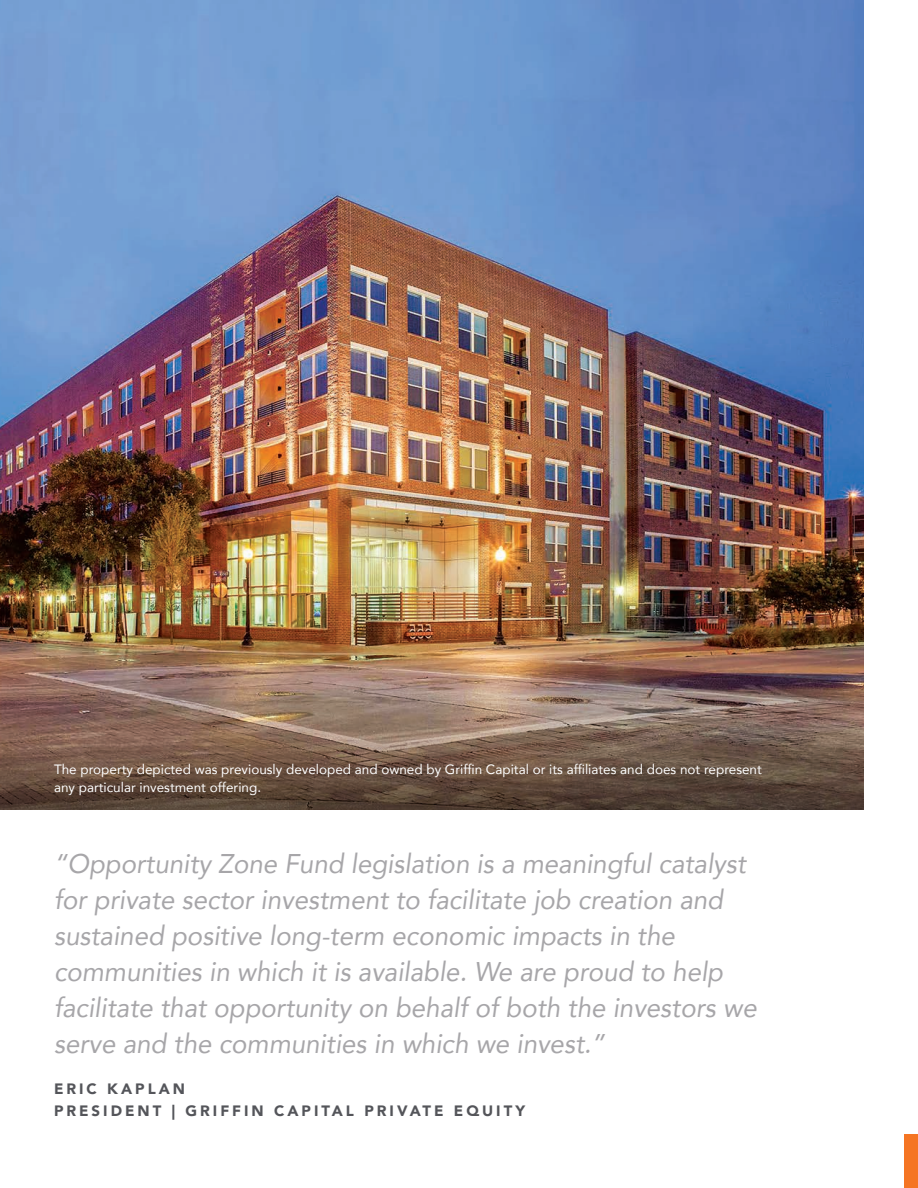
<style>
.page{position:relative;width:918px;height:1188px;background:#fff}
.page>*{position:absolute;margin:0;border:0;box-sizing:border-box;transform-origin:0 0}
.t1{font:italic 27px/36px "Avenir";color:#a7a6a9;scale:.96 1}
.t2{font:900 15px/22.5px "Avenir";letter-spacing:.2em;color:#54555a}
.t3{font:13.5px/18px "Avenir";color:#fff}
</style>
<div class="page">
<img style="left:0;top:0;width:864px;height:696px">
<svg style="left:0;top:696px;width:864px;height:114px;background:#775e50"></svg>
<div style="left:904px;top:1134px;width:14px;height:54px;background:#f57523"></div>
<p class="t3" style="left:54px;top:760px;width:709px">The property depicted was previously developed and owned by Griffin Capital or its affiliates and does not represent any particular investment offering.</p>
<p class="t1" style="left:54px;top:845px;width:734px">“Opportunity Zone Fund legislation is a meaningful catalyst for private sector investment to facilitate job creation and sustained positive long-term economic impacts in the communities in which it is available. We are proud to help facilitate that opportunity on behalf of both the investors we serve and the communities in which we invest.”</p>
<p class="t2" style="left:54px;top:1077px;width:473px">ERIC KAPLAN<br>PRESIDENT | GRIFFIN CAPITAL PRIVATE EQUITY</p>
</div>
